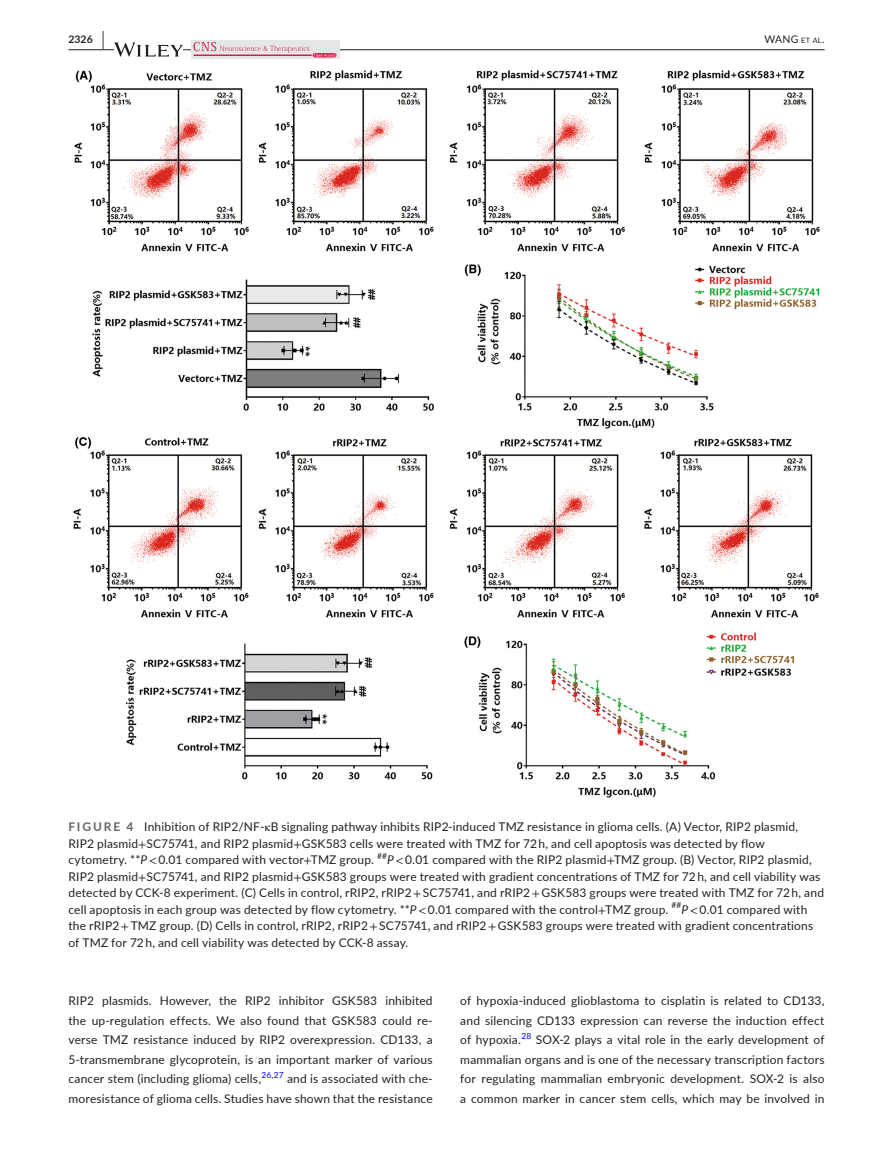
<style>
.page{position:relative;width:893px;height:1174px;background:#fff}
.page>*{position:absolute;margin:0;border:0;box-sizing:border-box;transform-origin:0 0}
.t1{font:12px/19.5px "Lato";letter-spacing:.015em;color:#231f20}
.t2{font:10.5px "Lato";color:#231f20}
.t3{font:700 10.5px "Lato";color:#231f20}
.t4{font:8.4px "Lato";color:#231f20}
.s1{font-size:19.5px}
.s2{font-size:7.35px}
.s3{font-weight:700;color:#636366}
.s4{font-family:"STIX"}
.s5{font-style:italic}
</style>
<div class="page">
<hr style="left:68px;top:49px;width:756px;height:1px;background:#231f20">
<svg style="left:114px;top:42px;width:69px;height:15px"></svg>
<div style="left:191px;top:40px;width:148px;height:19px;background:#e5e6e6"></div>
<hr style="left:313px;top:53px;width:23px;height:4px;background:#d5325d;border-radius:2px">
<svg style="left:193px;top:42px;width:142px;height:15px"></svg>
<img style="left:73px;top:70px;width:747px;height:728px">
<p class="t3" style="left:68px;top:31px;width:37px">2326 <span class="s1">|</span></p>
<p class="t2" style="left:764px;top:31px;width:61px">WANG <span class="s2">et al</span>.</p>
<p class="t1" style="left:68px;top:818px;width:731px;line-height:16.5px"><span class="s3">FIGURE 4</span> Inhibition of RIP2/NF-<span class="s4">κ</span>B signaling pathway inhibits RIP2-induced TMZ resistance in glioma cells. (A) Vector, RIP2 plasmid,<br>RIP2 plasmid<span class="s4">+</span>SC75741, and RIP2 plasmid<span class="s4">+</span>GSK583 cells were treated with TMZ for 72 h, and cell apoptosis was detected by flow cytometry. **<span class="s5">P</span><span class="s4">&lt;</span> 0.01 compared with vector<span class="s4">+</span>TMZ group.</p>
<p class="t4" style="left:377px;top:849px;width:12px">##</p>
<p class="t1" style="left:68px;top:851px;width:757px;line-height:16.5px;text-indent:319px"><span class="s5">P</span><span class="s4">&lt;</span> 0.01 compared with the RIP2 plasmid<span class="s4">+</span>TMZ group. (B) Vector, RIP2 plasmid, RIP2 plasmid<span class="s4">+</span>SC75741, and RIP2 plasmid<span class="s4">+</span>GSK583 groups were treated with gradient concentrations of TMZ for 72 h, and cell viability was detected by CCK-8 experiment. (C) Cells in control, rRIP2, rRIP2 <span class="s4">+</span> SC75741, and rRIP2 <span class="s4">+</span> GSK583 groups were treated with TMZ for 72 h, and cell apoptosis in each group was detected by flow cytometry. **<span class="s5">P</span><span class="s4">&lt;</span> 0.01 compared with the control<span class="s4">+</span>TMZ group.</p>
<p class="t4" style="left:671px;top:899px;width:12px">##</p>
<p class="t1" style="left:68px;top:900px;width:746px;line-height:16.5px;text-indent:613px"><span class="s5">P</span><span class="s4">&lt;</span> 0.01 compared with the rRIP2 <span class="s4">+</span> TMZ group. (D) Cells in control, rRIP2, rRIP2 <span class="s4">+</span> SC75741, and rRIP2 <span class="s4">+</span> GSK583 groups were treated with gradient concentrations of TMZ for 72 h, and cell viability was detected by CCK-8 assay.</p>
<p class="t1" style="left:68px;top:990px;width:366px;text-align:justify">RIP2 plasmids. However, the RIP2 inhibitor GSK583 inhibited the up-regulation effects. We also found that GSK583 could re&shy;verse TMZ resistance induced by RIP2 overexpression. CD133, a 5-transmembrane glycoprotein, is an important marker of various cancer stem (including glioma) cells,<sup>26,27</sup> and is associated with che&shy;moresistance of glioma cells. Studies have shown that the resistance</p>
<p class="t1" style="left:460px;top:990px;width:366px;text-align:justify">of hypoxia-induced glioblastoma to cisplatin is related to CD133, and silencing CD133 expression can reverse the induction effect of hypoxia.<sup>28</sup> SOX-2 plays a vital role in the early development of mammalian organs and is one of the necessary transcription factors for regulating mammalian embryonic development. SOX-2 is also a common marker in cancer stem cells, which may be involved in</p>
</div>
